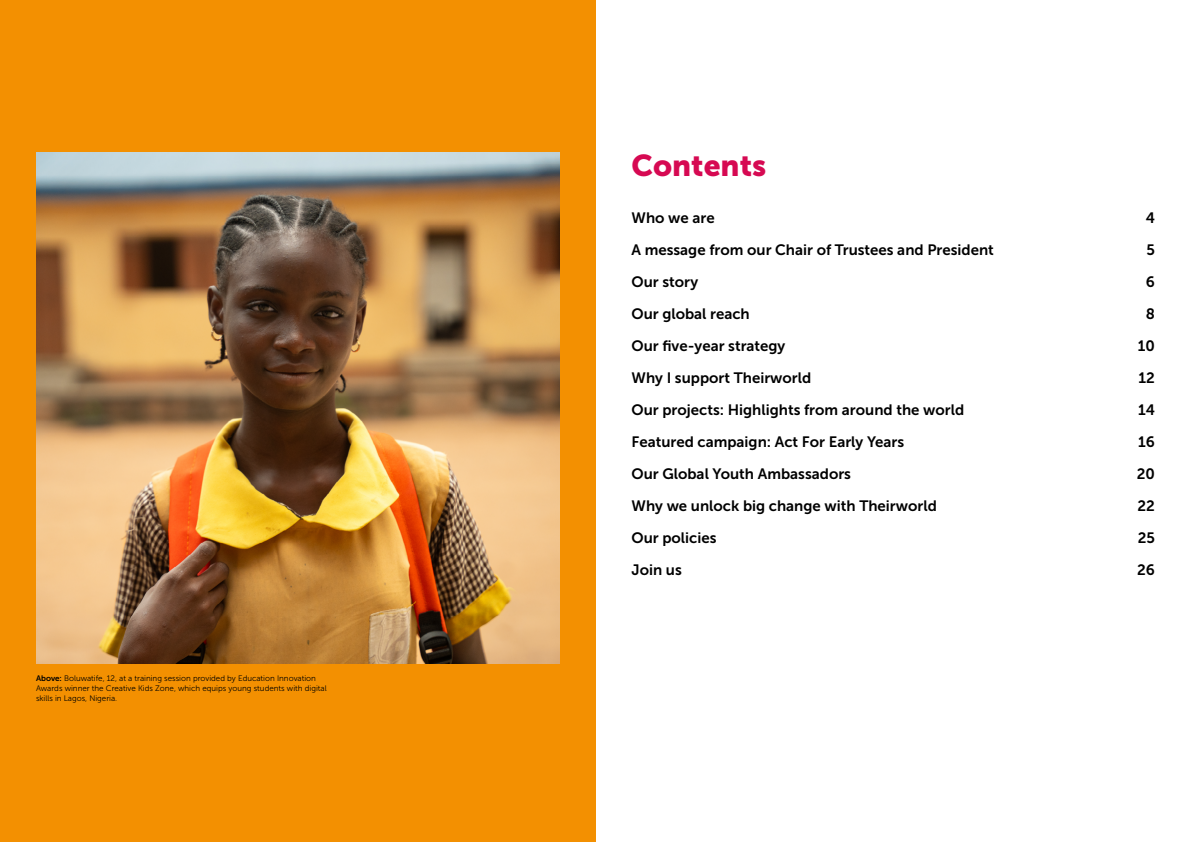
<style>
.page{position:relative;width:1191px;height:842px;background:#fff}
.page>*{position:absolute;margin:0;border:0;box-sizing:border-box;transform-origin:0 0}
.t1{font:30px "Museo Sans 900";color:#d60952}
.t2{font:15px "Museo Sans 700";color:#000}
.t3{font:8px/9.6px "Museo Sans 300";color:#000}
.s1{font-family:"Museo Sans 700"}
</style>
<div class="page">
<div style="left:0;top:0;width:595px;height:842px;background:#f39001"></div>
<img style="left:36px;top:152px;width:523px;height:512px">
<p class="t3" style="left:36px;top:674px;width:292px"><span class="s1">Above:</span> Boluwatife, 12, at a training session provided by Education Innovation<br>Awards winner the Creative Kids Zone, which equips young students with digital skills in Lagos, Nigeria.</p>
<h1 class="t1" style="left:631px;top:148px;width:136px">Contents</h1>
<p class="t2" style="left:631px;top:209px;width:85px">Who we are</p>
<p class="t2" style="left:1145px;top:209px;width:11px">4</p>
<p class="t2" style="left:631px;top:241px;width:364px">A message from our Chair of Trustees and President</p>
<p class="t2" style="left:1146px;top:241px;width:10px">5</p>
<p class="t2" style="left:631px;top:273px;width:68px">Our story</p>
<p class="t2" style="left:1145px;top:273px;width:11px">6</p>
<p class="t2" style="left:631px;top:305px;width:120px">Our global reach</p>
<p class="t2" style="left:1145px;top:305px;width:11px">8</p>
<p class="t2" style="left:631px;top:337px;width:155px">Our five-year strategy</p>
<p class="t2" style="left:1137px;top:337px;width:19px">10</p>
<p class="t2" style="left:631px;top:369px;width:181px">Why I support Theirworld</p>
<p class="t2" style="left:1138px;top:369px;width:18px">12</p>
<p class="t2" style="left:631px;top:401px;width:334px">Our projects: Highlights from around the world</p>
<p class="t2" style="left:1138px;top:401px;width:18px">14</p>
<p class="t2" style="left:631px;top:433px;width:274px">Featured campaign: Act For Early Years</p>
<p class="t2" style="left:1138px;top:433px;width:18px">16</p>
<p class="t2" style="left:631px;top:465px;width:221px">Our Global Youth Ambassadors</p>
<p class="t2" style="left:1136px;top:465px;width:20px">20</p>
<p class="t2" style="left:631px;top:497px;width:307px">Why we unlock big change with Theirworld</p>
<p class="t2" style="left:1137px;top:497px;width:19px">22</p>
<p class="t2" style="left:631px;top:529px;width:86px">Our policies</p>
<p class="t2" style="left:1137px;top:529px;width:19px">25</p>
<p class="t2" style="left:631px;top:561px;width:52px">Join us</p>
<p class="t2" style="left:1137px;top:561px;width:19px">26</p>
</div>
